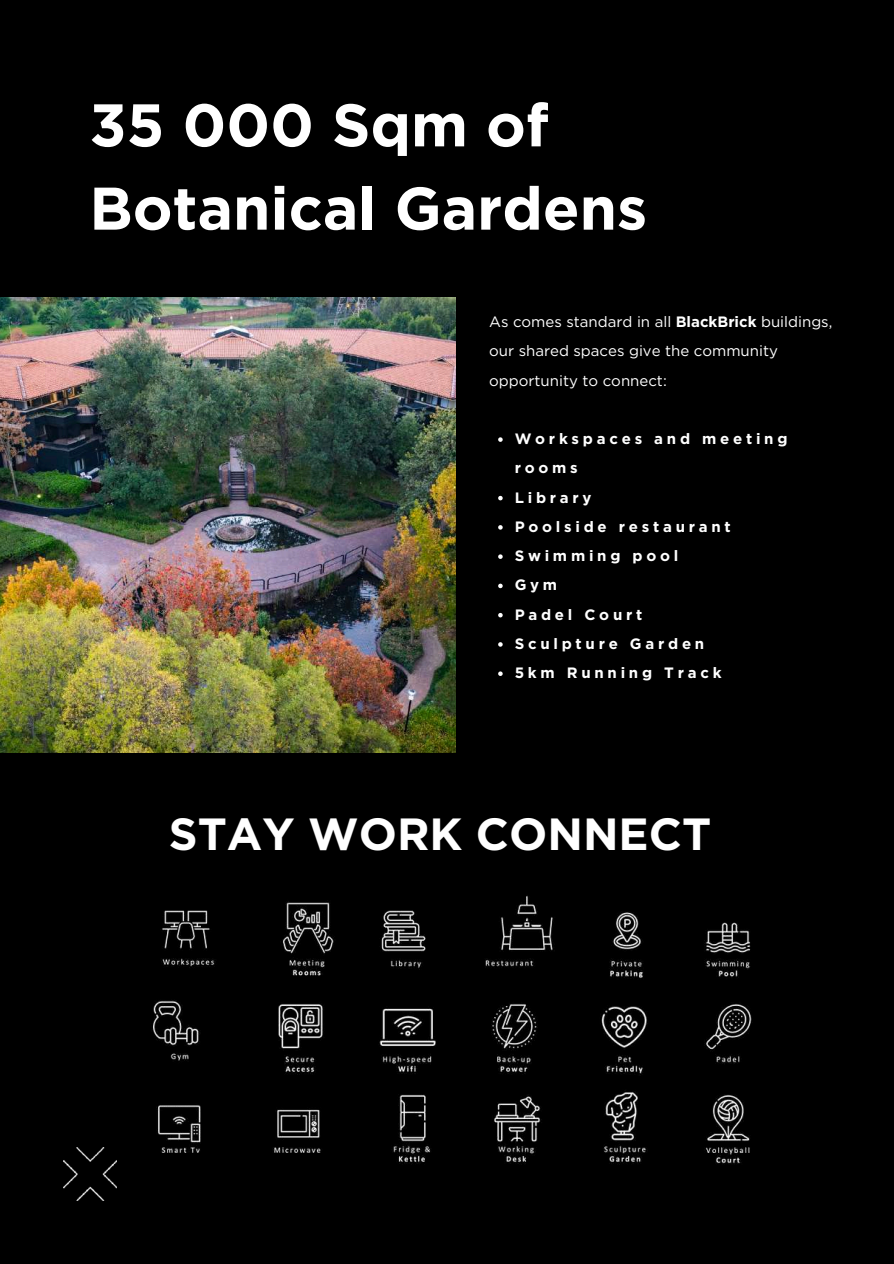
<style>
.page{position:relative;width:894px;height:1264px;background:#fff}
.page>*{position:absolute;margin:0;border:0;box-sizing:border-box;transform-origin:0 0}
.t1{font:700 60px/83.2px "Gotham";color:#fff}
.t2{font:700 45px "Gotham";color:#fff}
.t3{font:700 15px/29.2px "Gotham";letter-spacing:.25em;color:#fff}
.t4{font:15px/29.2px "Gotham";color:#fff}
.s1{font-weight:700}
</style>
<div class="page">
<div style="left:0;top:0;width:893px;height:1263px;background:#000"></div>
<img style="left:153px;top:895px;width:599px;height:269px">
<img style="left:0;top:297px;width:455px;height:456px">
<img style="left:63px;top:1147px;width:53px;height:53px">
<svg style="left:498px;top:437px;width:4px;height:5px"></svg>
<svg style="left:498px;top:496px;width:4px;height:4px"></svg>
<svg style="left:498px;top:525px;width:4px;height:4px"></svg>
<svg style="left:498px;top:554px;width:4px;height:5px"></svg>
<svg style="left:498px;top:583px;width:4px;height:5px"></svg>
<svg style="left:498px;top:613px;width:4px;height:4px"></svg>
<svg style="left:498px;top:642px;width:4px;height:4px"></svg>
<svg style="left:498px;top:671px;width:4px;height:5px"></svg>
<h1 class="t1" style="left:89px;top:83px;width:559px">35 000 Sqm of<br>Botanical Gardens</h1>
<p class="t4" style="left:489px;top:307px;width:345px">As comes standard in all <span class="s1">BlackBrick</span> buildings, our shared spaces give the community opportunity to connect:</p>
<p class="t3" style="left:514px;top:424px;width:274px">Workspaces and meeting rooms<br>Library<br>Poolside restaurant<br>Swimming pool<br>Gym<br>Padel Court<br>Sculpture Garden<br>5km Running Track</p>
<h2 class="t2" style="left:169px;top:806px;width:543px">STAY WORK CONNECT</h2>
</div>
